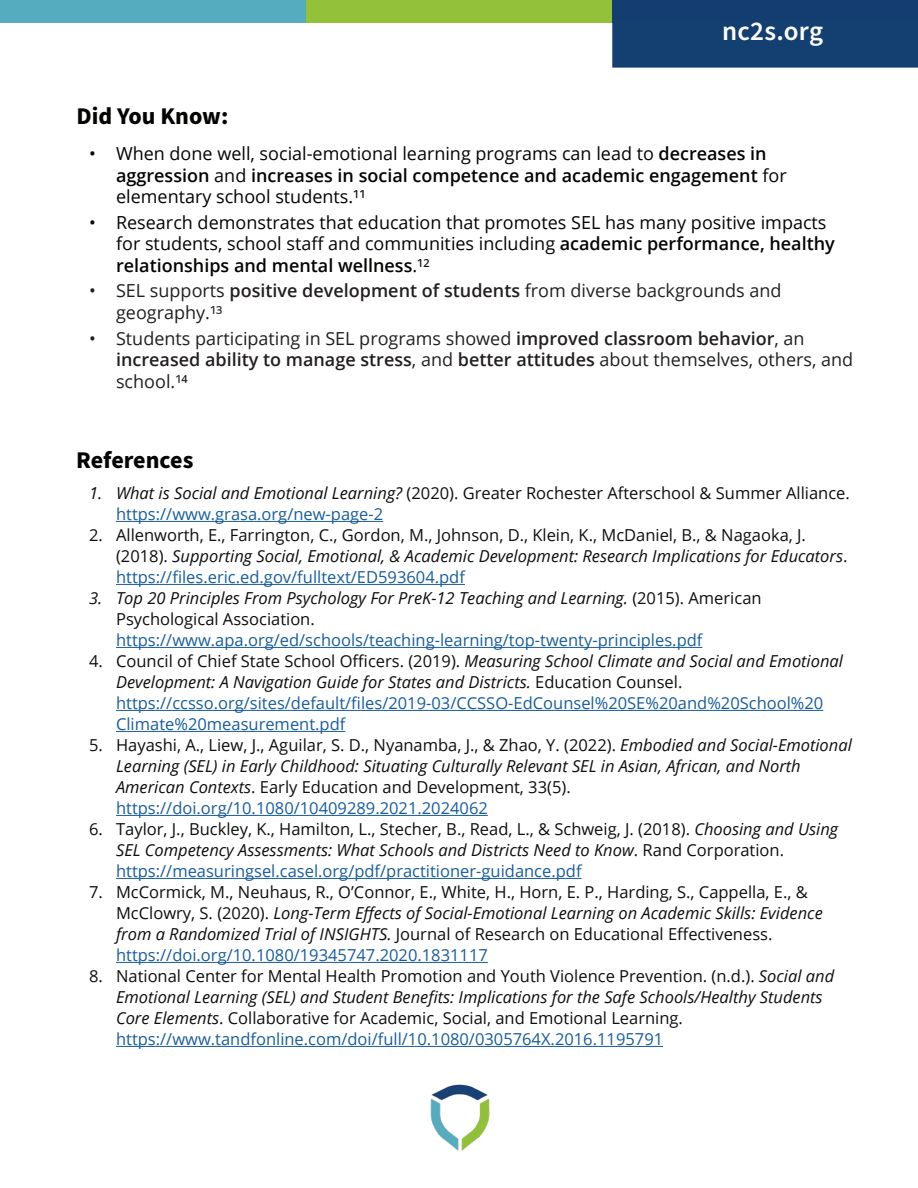
<style>
.page{position:relative;width:918px;height:1188px;background:#fff}
.page>*{position:absolute;margin:0;border:0;box-sizing:border-box;transform-origin:0 0}
.Heading{font:600 27px "Source Sans Pro";letter-spacing:.01em;color:#fefcfd}
.Heading_1{font:700 24px "Source Sans Pro";color:#040503}
.t1{font:18px/21.6px "Open Sans";color:#040503}
.t2{font:18px/21.6px "Open Sans";color:#231f20}
.t3{font:16.5px/21px "Open Sans";color:#0d0f0e}
.t4{font:16.5px/21px "Open Sans";color:#175d9e}
.t5{font:italic 16.5px/21px "Open Sans";color:#0d0f0e}
.s1{font-weight:600}
.s2{font-style:italic}
.s3{color:#175d9e}
.s4{font-style:italic;color:#0d0f0e}
.s5{color:#0d0f0e}
.s6{font-style:normal}
.s7{font-style:normal;color:#175d9e}
</style>
<div class="page">
<img style="left:430px;top:1084px;width:60px;height:67px">
<hr style="left:116px;top:521px;width:267px;height:1px;background:#175d9e">
<hr style="left:116px;top:584px;width:349px;height:1px;background:#175d9e">
<hr style="left:116px;top:647px;width:586px;height:1px;background:#175d9e">
<hr style="left:116px;top:710px;width:707px;height:1px;background:#175d9e">
<hr style="left:116px;top:731px;width:229px;height:1px;background:#175d9e">
<hr style="left:116px;top:815px;width:372px;height:1px;background:#175d9e">
<hr style="left:116px;top:878px;width:466px;height:1px;background:#175d9e">
<hr style="left:116px;top:962px;width:372px;height:1px;background:#175d9e">
<hr style="left:116px;top:1046px;width:547px;height:1px;background:#175d9e">
<div style="left:0;top:0;width:307px;height:23px;background:#56acbf"></div>
<div style="left:306px;top:0;width:306px;height:23px;background:#93c139"></div>
<div style="left:612px;top:0;width:306px;height:23px;background:#143e71"></div>
<div style="left:614px;top:21px;width:302px;height:45px;background:#133f71"></div>
<div style="left:612px;top:19px;width:306px;height:49px;border:3px solid #133f71"></div>
<p class="Heading_1" style="left:77px;top:99px;width:153px">Did You Know:</p>
<p class="Heading" style="left:722px;top:13px;width:103px">nc2s.org</p>
<p class="t1" style="left:116px;top:142px;width:672px;text-indent:-27px">• When done well, social-emotional learning programs can lead to <span class="s1">decreases in aggression</span> and <span class="s1">increases in social competence and academic engagement</span> for elementary school students.¹¹</p>
<p class="t1" style="left:116px;top:211px;width:720px;text-indent:-27px">• Research demonstrates that education that promotes SEL has many positive impacts for students, school staff and communities including <span class="s1">academic performance, healthy relationships and mental wellness</span>.¹²</p>
<p class="t2" style="left:116px;top:280px;width:667px;text-indent:-27px">• SEL supports <span class="s1">positive development of students</span> from diverse backgrounds and geography.¹³</p>
<p class="t2" style="left:116px;top:327px;width:739px;text-indent:-27px">• Students participating in SEL programs showed <span class="s1">improved classroom behavior</span>, an <span class="s1">increased ability to manage stress</span>, and <span class="s1">better attitudes</span> about themselves, others, and school.¹⁴</p>
<p class="Heading_1" style="left:76px;top:444px;width:119px">References</p>
<p class="t3" style="left:116px;top:482px;width:735px;text-indent:-27px"><span class="s2">1. What is Social and Emotional Learning?</span> (2020). Greater Rochester Afterschool &amp; Summer Alliance. <span class="s3">https://www.grasa.org/new-page-2</span></p>
<p class="t3" style="left:116px;top:524px;width:733px;text-indent:-27px">2. Allenworth, E., Farrington, C., Gordon, M., Johnson, D., Klein, K., McDaniel, B., &amp; Nagaoka, J. (2018). <span class="s2">Supporting Social, Emotional, &amp; Academic Development: Research Implications for Educators</span>. <span class="s3">https://files.eric.ed.gov/fulltext/ED593604.pdf</span></p>
<p class="t4" style="left:116px;top:587px;width:647px;text-indent:-27px"><span class="s4">3. Top 20 Principles From Psychology For PreK-12 Teaching and Learning.</span> <span class="s5">(2015). American<br>Psychological Association. </span>https://www.apa.org/ed/schools/teaching-learning/top-twenty-principles.pdf</p>
<p class="t4" style="left:116px;top:650px;width:729px;text-indent:-27px"><span class="s5">4. Council of Chief State School Officers. (2019).</span> <span class="s4">Measuring School Climate and Social and Emotional Development: A Navigation Guide for States and Districts.</span> <span class="s5">Education Counsel. </span>https://ccsso.org/sites/default/files/2019-03/CCSSO-EdCounsel%20SE%20and%20School%20<br>Climate%20measurement.pdf</p>
<p class="t5" style="left:116px;top:734px;width:737px;text-indent:-27px"><span class="s6">5. Hayashi, A., Liew, J., Aguilar, S. D., Nyanamba, J., &amp; Zhao, Y. (2022).</span> Embodied and Social-Emotional Learning (SEL) in Early Childhood: Situating Culturally Relevant SEL in Asian, African, and North American Contexts<span class="s6">. Early Education and Development, 33(5). </span><span class="s7">https://doi.org/10.1080/10409289.2021.2024062</span></p>
<p class="t3" style="left:116px;top:818px;width:724px;text-indent:-27px">6. Taylor, J., Buckley, K., Hamilton, L., Stecher, B., Read, L., &amp; Schweig, J. (2018). <span class="s2">Choosing and Using<br>SEL Competency Assessments: What Schools and Districts Need to Know</span>. Rand Corporation. <span class="s3">https://measuringsel.casel.org/pdf/practitioner-guidance.pdf</span></p>
<p class="t3" style="left:116px;top:881px;width:708px;text-indent:-27px">7. McCormick, M., Neuhaus, R., O’Connor, E., White, H., Horn, E. P., Harding, S., Cappella, E., &amp; McClowry, S. (2020). <span class="s2">Long-Term Effects of Social-Emotional Learning on Academic Skills: Evidence from a Randomized Trial of INSIGHTS.</span> Journal of Research on Educational Effectiveness. <span class="s3">https://doi.org/10.1080/19345747.2020.1831117</span></p>
<p class="t3" style="left:116px;top:965px;width:720px;text-indent:-27px">8. National Center for Mental Health Promotion and Youth Violence Prevention. (n.d.). <span class="s2">Social and Emotional Learning (SEL) and Student Benefits: Implications for the Safe Schools/Healthy Students Core Elements</span>. Collaborative for Academic, Social, and Emotional Learning. <span class="s3">https://www.tandfonline.com/doi/full/10.1080/0305764X.2016.1195791</span></p>
</div>
